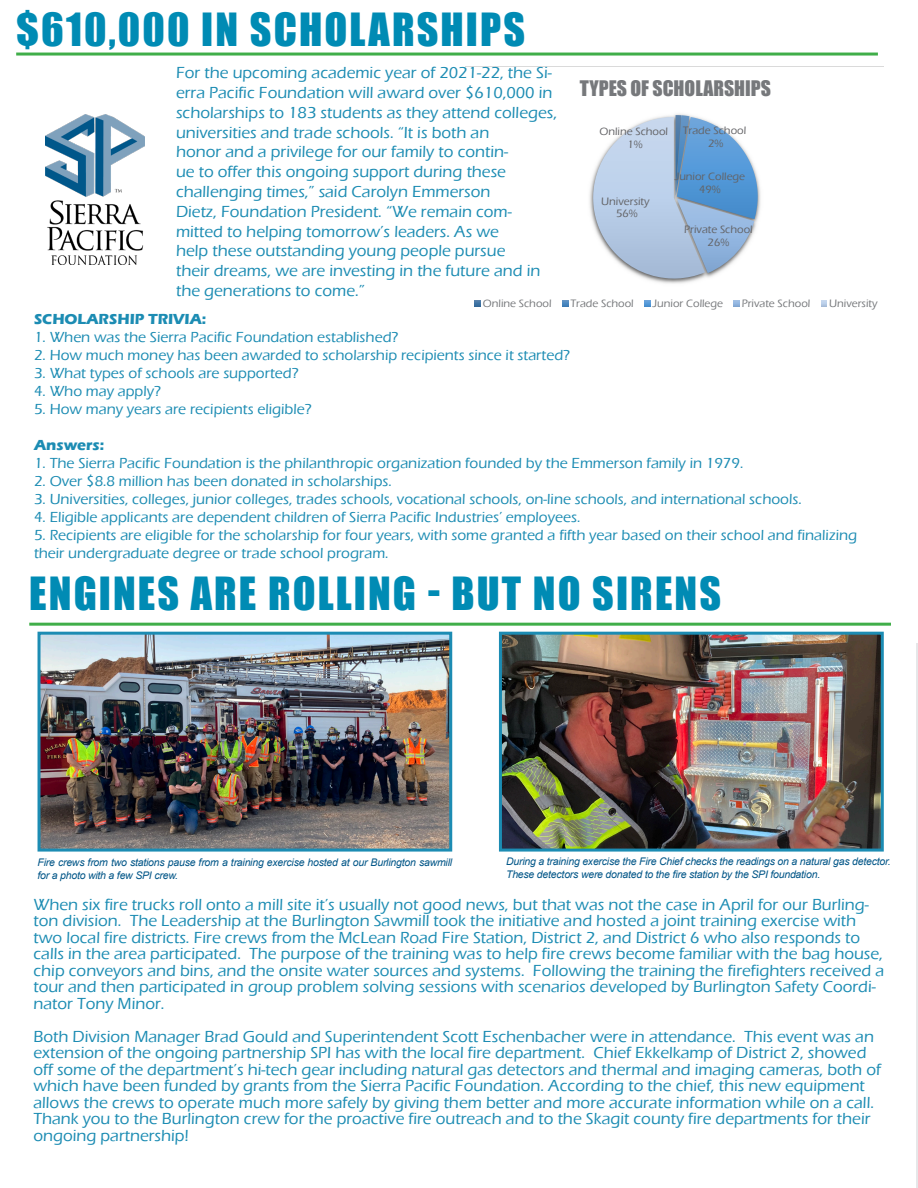
<style>
.page{position:relative;width:918px;height:1188px;background:#fff}
.page>*{position:absolute;margin:0;border:0;box-sizing:border-box;transform-origin:0 0}
.t1{font:42px "Impact";letter-spacing:.05em;color:#008bb4}
.t2{font:19.65px "Impact";color:#76787b}
.t3{font:500 16.5px/16.5px "Eras ITC";color:#1c8cb3}
.t4{font:500 15px/18px "Eras ITC";color:#1c8cb3}
.t5{font:700 15px "Eras ITC";color:#1c8cb3}
.t6{font:500 11.1px/12.6px "Eras ITC";color:#636366;text-align:center}
.t7{font:500 11.1px "Eras ITC";color:#76787b}
.t8{font:italic 10.5px/12.6px "Arial";letter-spacing:-.02em;color:#005587}
</style>
<div class="page">
<hr style="left:29px;top:623px;width:862px;height:3px;background:#40ae49">
<img style="left:42px;top:636px;width:406px;height:212px">
<div style="left:38px;top:632px;width:414px;height:220px;border:3px solid #1c8cb3"></div>
<img style="left:503px;top:636px;width:377px;height:212px">
<div style="left:499px;top:632px;width:385px;height:220px;border:3px solid #1c8cb3"></div>
<hr style="left:16px;top:53px;width:862px;height:3px;background:#40ae49">
<hr style="left:916px;top:644px;width:2px;height:544px;background:#e6e7e9">
<img style="left:46px;top:115px;width:99px;height:150px">
<svg style="left:474px;top:114px;width:353px;height:193px"></svg>
<p class="t1" style="left:16px;top:-3px;width:510px">$610,000 IN SCHOLARSHIPS</p>
<p class="t3" style="left:176px;top:63px;width:383px;line-height:19.8px">For the upcoming academic year of 2021-22, the Si&shy;erra Pacific Foundation will award over $610,000 in scholarships to 183 students as they attend colleges, universities and trade schools. “It is both an<br>honor and a privilege for our family to contin-<br>ue to offer this ongoing support during these challenging times,” said Carolyn Emmerson<br>Dietz, Foundation President. “We remain com&shy;mitted to helping tomorrow’s leaders. As we<br>help these outstanding young people pursue<br>their dreams, we are investing in the future and in the generations to come.”</p>
<p class="t2" style="left:580px;top:73px;width:193px">TYPES OF SCHOLARSHIPS</p>
<p class="t6" style="left:600px;top:125px;width:70px">Online School<br>1%</p>
<p class="t6" style="left:683px;top:125px;width:65px">Trade School<br>2%</p>
<p class="t6" style="left:675px;top:171px;width:72px">Junior College<br>49%</p>
<p class="t6" style="left:684px;top:223px;width:70px">Private School<br>26%</p>
<p class="t6" style="left:601px;top:195px;width:50px">University<br>56%</p>
<p class="t7" style="left:483px;top:297px;width:70px">Online School</p>
<p class="t7" style="left:570px;top:297px;width:65px">Trade School</p>
<p class="t7" style="left:653px;top:297px;width:72px">Junior College</p>
<p class="t7" style="left:742px;top:297px;width:70px">Private School</p>
<p class="t7" style="left:829px;top:297px;width:50px">University</p>
<p class="t5" style="left:34px;top:311px;width:174px">SCHOLARSHIP TRIVIA:</p>
<p class="t4" style="left:34px;top:329px;width:366px">1. When was the Sierra Pacific Foundation established?</p>
<p class="t4" style="left:34px;top:347px;width:538px">2. How much money has been awarded to scholarship recipients since it started?</p>
<p class="t4" style="left:34px;top:365px;width:266px">3. What types of schools are supported?</p>
<p class="t4" style="left:34px;top:383px;width:129px">4. Who may apply?</p>
<p class="t4" style="left:34px;top:401px;width:279px">5. How many years are recipients eligible?</p>
<p class="t5" style="left:34px;top:437px;width:72px">Answers:</p>
<p class="t4" style="left:34px;top:455px;width:711px">1. The Sierra Pacific Foundation is the philanthropic organization founded by the Emmerson family in 1979.</p>
<p class="t4" style="left:34px;top:473px;width:359px">2. Over $8.8 million has been donated in scholarships.</p>
<p class="t4" style="left:34px;top:491px;width:769px">3. Universities, colleges, junior colleges, trades schools, vocational schools, on-line schools, and international schools.</p>
<p class="t4" style="left:34px;top:509px;width:548px">4. Eligible applicants are dependent children of Sierra Pacific Industries’ employees.</p>
<p class="t4" style="left:34px;top:527px;width:825px">5. Recipients are eligible for the scholarship for four years, with some granted a fifth year based on their school and finalizing their undergraduate degree or trade school program.</p>
<p class="t1" style="left:29px;top:561px;width:693px">ENGINES ARE ROLLING - BUT NO SIRENS</p>
<p class="t8" style="left:506px;top:855px;width:386px">During a training exercise the Fire Chief checks the readings on a natural gas detector.<br>These detectors were donated to the fire station by the SPI foundation.</p>
<p class="t8" style="left:38px;top:856px;width:416px">Fire crews from two stations pause from a training exercise hosted at our Burlington sawmill for a photo with a few SPI crew.</p>
<p class="t3" style="left:33px;top:896px;width:852px">When six fire trucks roll onto a mill site it’s usually not good news, but that was not the case in April for our Burling&shy;ton division. The Leadership at the Burlington Sawmill took the initiative and hosted a joint training exercise with two local fire districts. Fire crews from the McLean Road Fire Station, District 2, and District 6 who also responds to calls in the area participated. The purpose of the training was to help fire crews become familiar with the bag house, chip conveyors and bins, and the onsite water sources and systems. Following the training the firefighters received a tour and then participated in group problem solving sessions with scenarios developed by Burlington Safety Coordi&shy;nator Tony Minor.</p>
<p class="t3" style="left:33px;top:1028px;width:849px">Both Division Manager Brad Gould and Superintendent Scott Eschenbacher were in attendance. This event was an extension of the ongoing partnership SPI has with the local fire department. Chief Ekkelkamp of District 2, showed off some of the department’s hi-tech gear including natural gas detectors and thermal and imaging cameras, both of which have been funded by grants from the Sierra Pacific Foundation. According to the chief, this new equipment allows the crews to operate much more safely by giving them better and more accurate information while on a call.<br>Thank you to the Burlington crew for the proactive fire outreach and to the Skagit county fire departments for their ongoing partnership!</p>
</div>
